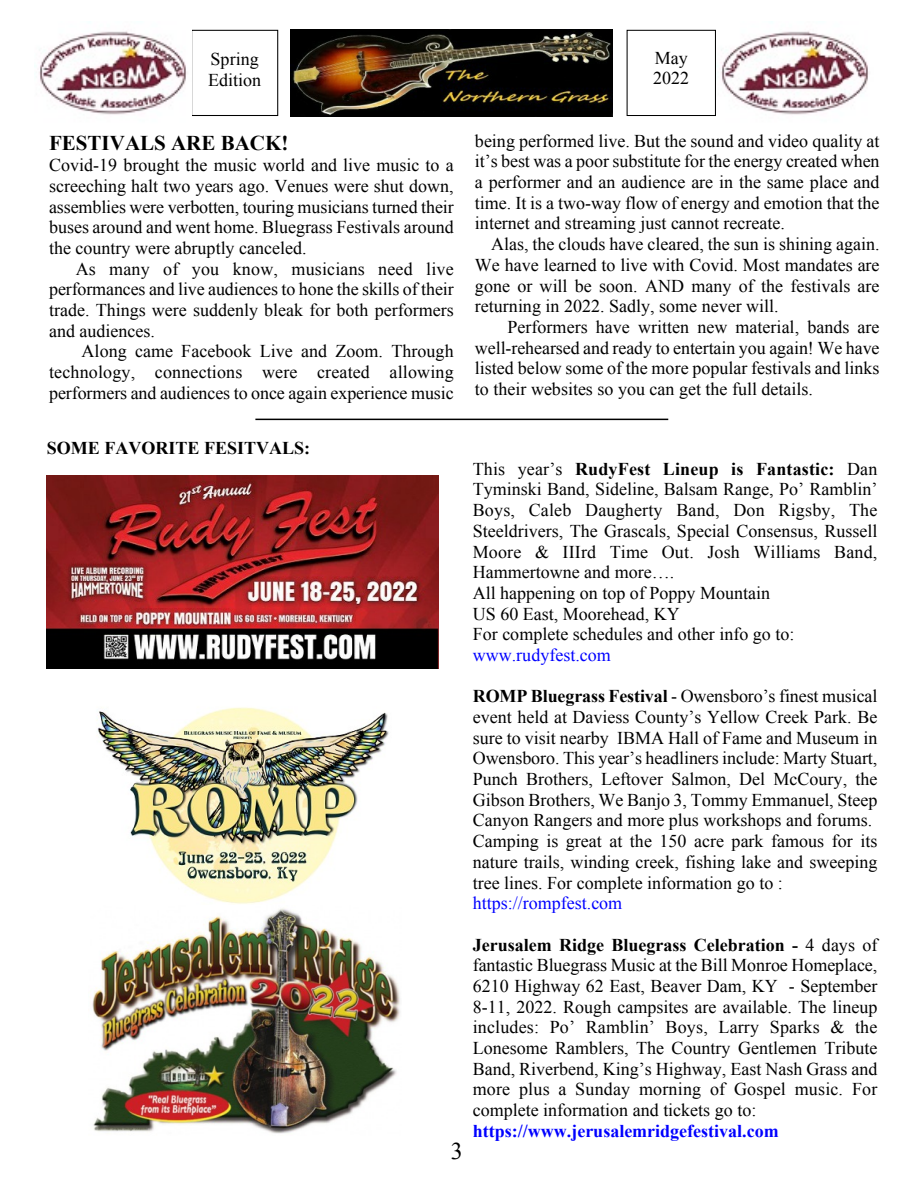
<style>
.page{position:relative;width:918px;height:1188px;background:#fff}
.page>*{position:absolute;margin:0;border:0;box-sizing:border-box;transform-origin:0 0}
.t1{font:24px "Times New Roman";color:#000}
.t2{font:700 21px "Times New Roman";color:#000}
.t3{font:18px/20.7px "Times New Roman";color:#000;text-align:justify}
.t4{font:700 18px "Times New Roman";color:#00f}
.t5{font:18px "Times New Roman";color:#00f}
.t6{font:700 18px "Times New Roman";color:#000}
.s1{font-weight:700}
</style>
<div class="page">
<div style="left:191px;top:30px;width:87px;height:86px;background:#fff;border:1px solid #000"></div>
<div style="left:627px;top:30px;width:89px;height:86px;background:#fff;border:1px solid #000"></div>
<img style="left:291px;top:30px;width:322px;height:86px">
<img style="left:39px;top:31px;width:148px;height:84px">
<img style="left:721px;top:31px;width:148px;height:84px">
<img style="left:47px;top:476px;width:391px;height:193px">
<img style="left:96px;top:707px;width:293px;height:197px">
<img style="left:92px;top:908px;width:308px;height:226px">
<hr style="left:255px;top:419px;width:413px;height:1px;background:#000">
<p class="t3" style="left:208px;top:51px;width:55px">Spring<br>Edition</p>
<p class="t3" style="left:653px;top:49px;width:38px">May<br>2022</p>
<p class="t2" style="left:49px;top:135px;width:241px">FESTIVALS ARE BACK!</p>
<p class="t3" style="left:49px;top:157px;width:406px">Covid-19 brought the music world and live music to a screeching halt two years ago. Venues were shut down, assemblies were verbotten, touring musicians turned their buses around and went home. Bluegrass Festivals around the country were abruptly canceled.</p>
<p class="t3" style="left:49px;top:260px;width:406px;text-indent:27px">As many of you know, musicians need live performances and live audiences to hone the skills of their trade. Things were suddenly bleak for both performers and audiences.</p>
<p class="t3" style="left:49px;top:343px;width:406px;text-indent:32px">Along came Facebook Live and Zoom. Through technology, connections were created allowing performers and audiences to once again experience music</p>
<p class="t3" style="left:475px;top:132px;width:406px">being performed live. But the sound and video quality at it’s best was a poor substitute for the energy created when a performer and an audience are in the same place and time. It is a two-way flow of energy and emotion that the internet and streaming just cannot recreate.</p>
<p class="t3" style="left:475px;top:236px;width:406px;text-indent:16px">Alas, the clouds have cleared, the sun is shining again.<br>We have learned to live with Covid. Most mandates are gone or will be soon. AND many of the festivals are returning in 2022. Sadly, some never will.</p>
<p class="t3" style="left:475px;top:318px;width:406px;text-indent:32px">Performers have written new material, bands are well-rehearsed and ready to entertain you again! We have listed below some of the more popular festivals and links to their websites so you can get the full details.</p>
<p class="t6" style="left:47px;top:442px;width:265px">SOME FAVORITE FESITVALS:</p>
<h1 class="t1" style="left:451px;top:1142px;width:13px">3</h1>
<p class="t3" style="left:473px;top:460px;width:406px;text-align:left">This year’s <span class="s1">RudyFest Lineup is Fantastic:</span> Dan Tyminski Band, Sideline, Balsam Range, Po’ Ramblin’ Boys, Caleb Daugherty Band, Don Rigsby, The Steeldrivers, The Grascals, Special Consensus, Russell Moore &amp; IIIrd Time Out. Josh Williams Band, Hammertowne and more….<br>All happening on top of Poppy Mountain<br>US 60 East, Moorehead, KY<br>For complete schedules and other info go to:</p>
<p class="t5" style="left:473px;top:648px;width:140px">www.rudyfest.com</p>
<p class="t3" style="left:473px;top:688px;width:406px;text-align:left"><span class="s1">ROMP Bluegrass Festival</span> - Owensboro’s finest musical event held at Daviess County’s Yellow Creek Park. Be sure to visit nearby IBMA Hall of Fame and Museum in Owensboro. This year’s headliners include: Marty Stuart, Punch Brothers, Leftover Salmon, Del McCoury, the Gibson Brothers, We Banjo 3, Tommy Emmanuel, Steep Canyon Rangers and more plus workshops and forums.<br>Camping is great at the 150 acre park famous for its nature trails, winding creek, fishing lake and sweeping tree lines. For complete information go to :</p>
<p class="t5" style="left:473px;top:897px;width:151px">https://rompfest.com</p>
<p class="t3" style="left:473px;top:936px;width:406px"><span class="s1">Jerusalem Ridge Bluegrass Celebration -</span> 4 days of fantastic Bluegrass Music at the Bill Monroe Homeplace, 6210 Highway 62 East, Beaver Dam, KY - September 8-11, 2022. Rough campsites are available. The lineup includes: Po’ Ramblin’ Boys, Larry Sparks &amp; the Lonesome Ramblers, The Country Gentlemen Tribute Band, Riverbend, King’s Highway, East Nash Grass and more plus a Sunday morning of Gospel music. For complete information and tickets go to:</p>
<p class="t4" style="left:473px;top:1125px;width:308px">https://www.jerusalemridgefestival.com</p>
</div>
